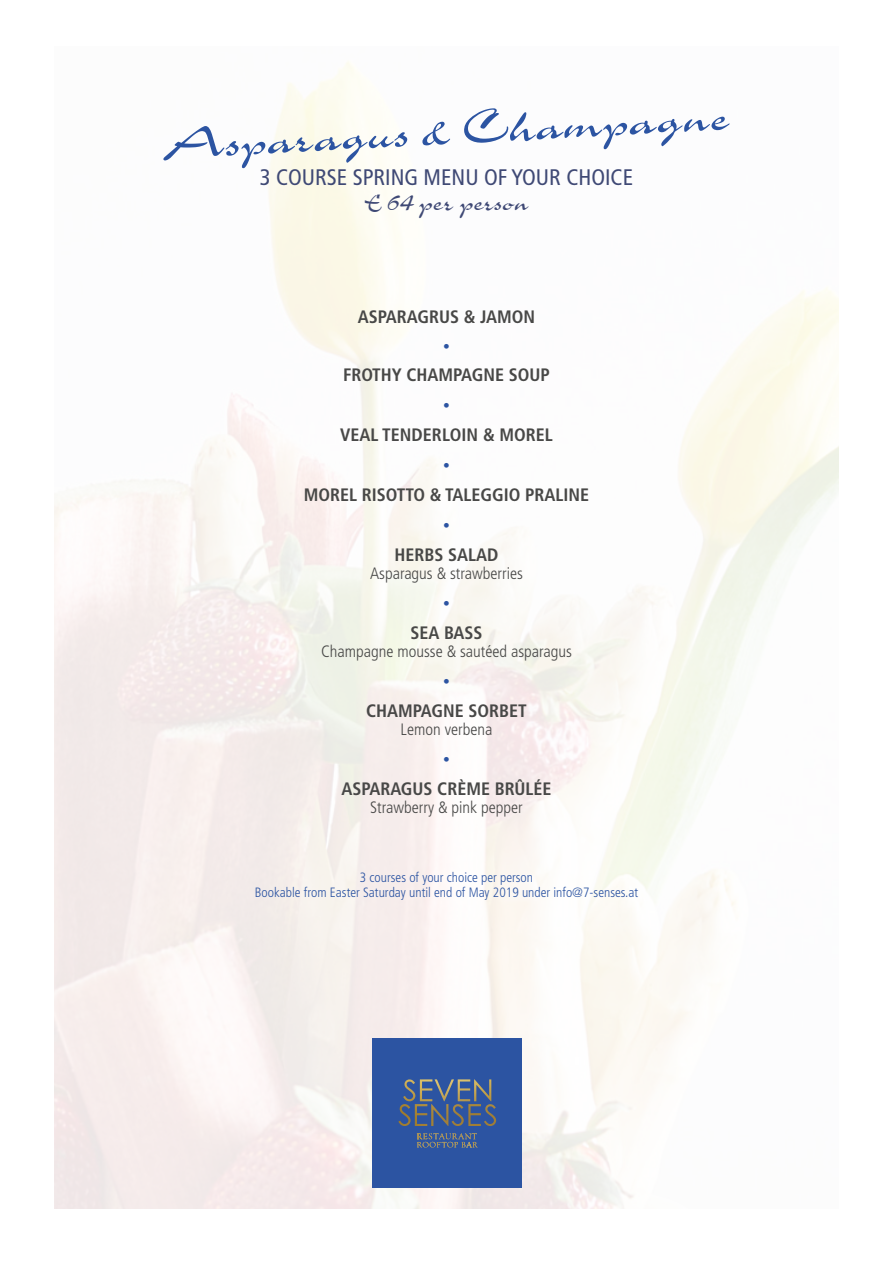
<style>
.page{position:relative;width:893px;height:1263px;background:#fff}
.page>*{position:absolute;margin:0;border:0;box-sizing:border-box;transform-origin:0 0}
.t1{font:31.5px "Charme";color:#3f4975}
.t2{font:condensed 22.5px "Frutiger LT Std";color:#3f4975}
.t3{font:700 condensed 18px "Frutiger LT Std";color:#484847}
.t4{font:300 condensed 16.5px "Frutiger LT Std";color:#484847}
.t5{font:300 condensed 13.5px/15px "Frutiger LT Std";color:#2c54a2;text-align:center}
.s1{font-size:25.5px}
.s2{font-size:37.5px}
</style>
<div class="page">
<div style="left:372px;top:1038px;width:150px;height:150px;background:#2c54a2"></div>
<img style="left:403px;top:1079px;width:12px;height:22px">
<img style="left:420px;top:1079px;width:12px;height:22px">
<img style="left:435px;top:1079px;width:19px;height:22px">
<img style="left:458px;top:1079px;width:12px;height:22px">
<img style="left:474px;top:1079px;width:17px;height:22px">
<img style="left:398px;top:1104px;width:13px;height:22px">
<img style="left:415px;top:1104px;width:12px;height:22px">
<img style="left:431px;top:1104px;width:17px;height:22px">
<img style="left:451px;top:1104px;width:13px;height:22px">
<img style="left:484px;top:1104px;width:12px;height:22px">
<img style="left:468px;top:1104px;width:13px;height:22px">
<svg style="left:417px;top:1133px;width:60px;height:14px"></svg>
<svg style="left:163px;top:108px;width:567px;height:60px"></svg>
<p class="t2" style="left:260px;top:164px;width:375px">3 COURSE SPRING MENU OF YOUR CHOICE</p>
<h1 class="t1" style="left:364px;top:187px;width:166px"><span class="s1">E</span> <span class="s2">64</span> per person</h1>
<p class="t3" style="left:358px;top:306px;width:179px">ASPARAGRUS &amp; JAMON</p>
<p class="t5" style="left:443px;top:339px;width:8px">•</p>
<p class="t3" style="left:343px;top:364px;width:208px">FROTHY CHAMPAGNE SOUP</p>
<p class="t5" style="left:443px;top:398px;width:8px">•</p>
<p class="t3" style="left:340px;top:424px;width:214px">VEAL TENDERLOIN &amp; MOREL</p>
<p class="t5" style="left:443px;top:458px;width:8px">•</p>
<p class="t3" style="left:304px;top:484px;width:287px">MOREL RISOTTO &amp; TALEGGIO PRALINE</p>
<p class="t5" style="left:443px;top:518px;width:8px">•</p>
<p class="t3" style="left:394px;top:544px;width:106px">HERBS SALAD</p>
<p class="t4" style="left:370px;top:564px;width:154px">Asparagus &amp; strawberries</p>
<p class="t5" style="left:443px;top:596px;width:8px">•</p>
<p class="t3" style="left:410px;top:622px;width:74px">SEA BASS</p>
<p class="t4" style="left:321px;top:642px;width:252px">Champagne mousse &amp; sautéed asparagus</p>
<p class="t5" style="left:443px;top:674px;width:8px">•</p>
<p class="t3" style="left:366px;top:700px;width:162px">CHAMPAGNE SORBET</p>
<p class="t4" style="left:401px;top:720px;width:93px">Lemon verbena</p>
<p class="t5" style="left:443px;top:752px;width:8px">•</p>
<p class="t3" style="left:341px;top:778px;width:212px">ASPARAGUS CRÈME BRÛLÉE</p>
<p class="t4" style="left:370px;top:798px;width:154px">Strawberry &amp; pink pepper</p>
<p class="t5" style="left:255px;top:870px;width:385px">3 courses of your choice per person<br>Bookable from Easter Saturday until end of May 2019 under info@7-senses.at</p>
</div>
